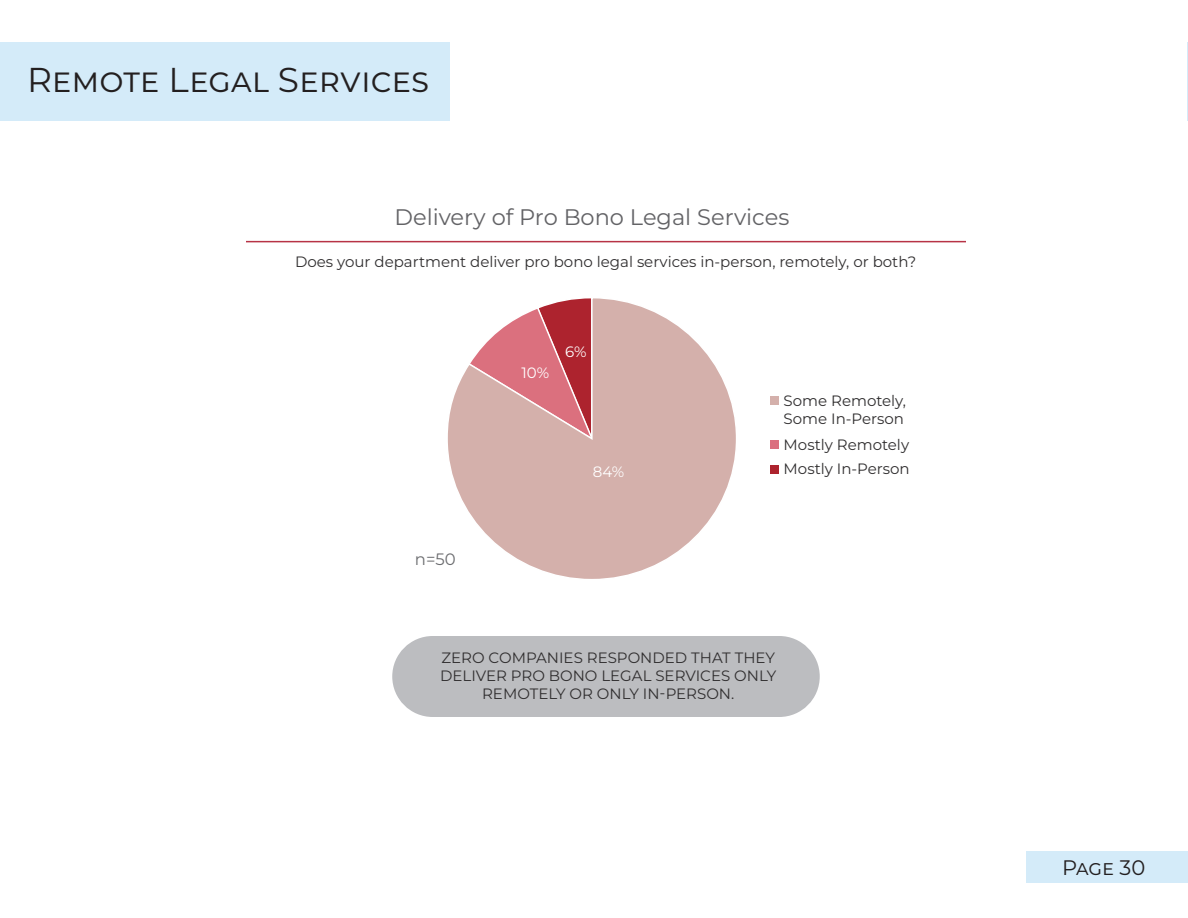
<style>
.page{position:relative;width:1188px;height:918px;background:#fff}
.page>*{position:absolute;margin:0;border:0;box-sizing:border-box;transform-origin:0 0}
.t1{font:100 34.5px "Montserrat";letter-spacing:.01em;color:#231f20}
.t2{font:100 22.5px "Montserrat";color:#636366}
.t3{font:100 21px "Montserrat";color:#231f20}
.t4{font:100 16.5px "Montserrat";color:#6c6d70}
.t5{font:100 15px/18px "Montserrat";color:#312f30}
.t6{font:100 15px "Montserrat";color:#fff}
</style>
<div class="page">
<div style="left:0;top:42px;width:450px;height:79px;background:#d4ebf9"></div>
<hr style="left:1187px;top:42px;width:1px;height:79px;background:#d4ebf9">
<div style="left:1026px;top:851px;width:162px;height:32px;background:#d4ebf9"></div>
<hr style="left:246px;top:241px;width:720px;height:1px;background:#b73346">
<svg style="left:447px;top:298px;width:289px;height:281px"></svg>
<div style="left:770px;top:397px;width:9px;height:8px;background:#d4b0ab"></div>
<div style="left:770px;top:440px;width:9px;height:8px;background:#db6f7f"></div>
<div style="left:770px;top:466px;width:9px;height:8px;background:#ad232e"></div>
<div style="left:392px;top:636px;width:428px;height:81px;background:#bcbdc0;border-radius:40px"></div>
<p class="t1" style="left:27px;top:57px;width:404px">Remote Legal Services</p>
<p class="t2" style="left:395px;top:202px;width:396px">Delivery of Pro Bono Legal Services</p>
<p class="t5" style="left:295px;top:252px;width:623px">Does your department deliver pro bono legal services in-person, remotely, or both?</p>
<p class="t4" style="left:415px;top:548px;width:42px">n=50</p>
<p class="t6" style="left:521px;top:363px;width:29px">10%</p>
<p class="t6" style="left:565px;top:342px;width:23px">6%</p>
<p class="t5" style="left:784px;top:391px;width:124px">Some Remotely,<br>Some In-Person</p>
<p class="t5" style="left:784px;top:435px;width:127px">Mostly Remotely</p>
<p class="t6" style="left:593px;top:462px;width:33px">84%</p>
<p class="t5" style="left:784px;top:459px;width:128px">Mostly In-Person</p>
<p class="t5" style="left:440px;top:649px;width:338px;text-align:center">ZERO COMPANIES RESPONDED THAT THEY<br>DELIVER PRO BONO LEGAL SERVICES ONLY<br>REMOTELY OR ONLY IN-PERSON.</p>
<h3 class="t3" style="left:1062px;top:854px;width:85px">Page 30</h3>
</div>
